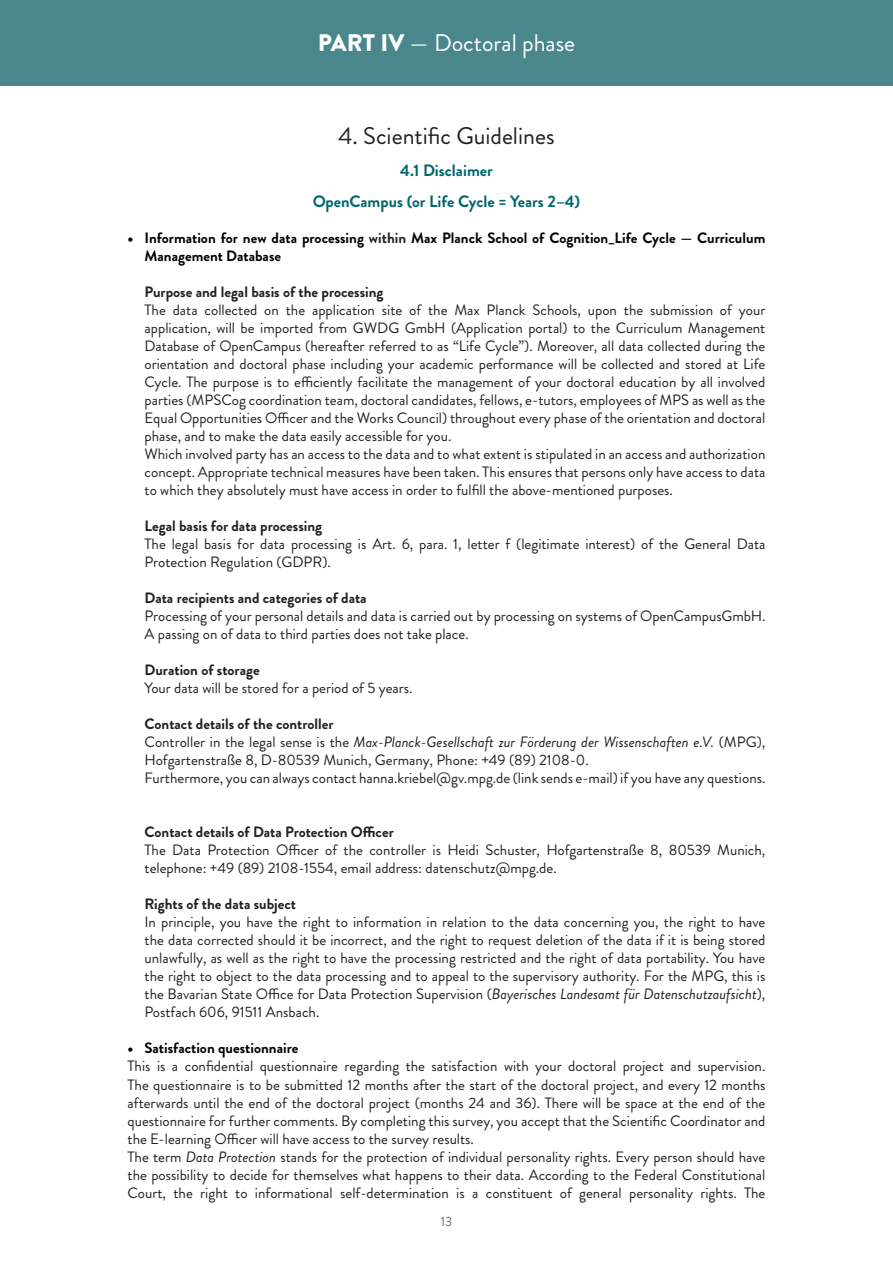
<style>
.page{position:relative;width:893px;height:1263px;background:#fff}
.page>*{position:absolute;margin:0;border:0;box-sizing:border-box;transform-origin:0 0}
.t1{font:24px "Brandon Grotesque";color:#231f20}
.t2{font:24px "Brandon Grotesque";color:#fff}
.t3{font:700 16.5px/31.5px "Brandon Grotesque";color:#00676c;text-align:center}
.t4{font:15px/18px "Brandon Grotesque";color:#231f20}
.t5{font:700 15px "Brandon Grotesque";color:#231f20}
.t6{font:700 15px/18px "Brandon Grotesque";color:#000}
.t7{font:13.5px "Brandon Grotesque";color:#6c6d70}
.s1{font-weight:900}
.s2{color:#231f20}
.s3{font-weight:700}
.s4{font-style:italic}
.s5{font-weight:900;color:#000}
.s6{font-weight:700;color:#000}
</style>
<div class="page">
<div style="left:0;top:0;width:893px;height:85px;background:#4a878c"></div>
<h1 class="t2" style="left:318px;top:26px;width:259px"><span class="s1">PART IV</span> — Doctoral phase</h1>
<h1 class="t1" style="left:338px;top:120px;width:218px">4. Scientific Guidelines</h1>
<p class="t3" style="left:313px;top:155px;width:269px">4.1 Disclaimer<br>OpenCampus (or Life Cycle = Years 2–4)</p>
<p class="t6" style="left:145px;top:229px;width:622px;text-indent:-17px"><span class="s1">•</span> Information for new data processing <span class="s2">within</span> Max Planck School of Cognition_Life Cycle — Curriculum<br>Management Database</p>
<p class="t5" style="left:145px;top:282px;width:240px">Purpose and legal basis of the processing</p>
<p class="t4" style="left:145px;top:301px;width:622px">The data collected on the application site of the Max Planck Schools, upon the submission of your application, will be imported from GWDG GmbH (Application portal) to the Curriculum Management Database of OpenCampus (hereafter referred to as “Life Cycle”). Moreover, all data collected during the orientation and doctoral phase including your academic performance will be collected and stored at Life Cycle. The purpose is to efficiently facilitate the management of your doctoral education by all involved parties (MPSCog coordination team, doctoral candidates, fellows, e-tutors, employees of MPS as well as the Equal Opportunities Officer and the Works Council) throughout every phase of the orientation and doctoral phase, and to make the data easily accessible for you.<br>Which involved party has an access to the data and to what extent is stipulated in an access and authorization concept. Appropriate technical measures have been taken. This ensures that persons only have access to data to which they absolutely must have access in order to fulfill the above-mentioned purposes.</p>
<p class="t5" style="left:145px;top:516px;width:179px">Legal basis for data processing</p>
<p class="t4" style="left:145px;top:535px;width:622px">The legal basis for data processing is Art. 6, para. 1, letter f (legitimate interest) of the General Data<br>Protection Regulation (GDPR).</p>
<p class="t5" style="left:145px;top:588px;width:224px">Data recipients and categories of data</p>
<p class="t4" style="left:145px;top:607px;width:622px">Processing of your personal details and data is carried out by processing on systems of OpenCampusGmbH.<br>A passing on of data to third parties does not take place.</p>
<p class="t5" style="left:145px;top:660px;width:117px">Duration of storage</p>
<p class="t4" style="left:145px;top:679px;width:270px">Your data will be stored for a period of 5 years.</p>
<p class="t4" style="left:145px;top:715px;width:622px"><span class="s3">Contact details of the controller<br></span>Controller in the legal sense is the <span class="s4">Max-Planck-Gesellschaft zur Förderung der Wissenschaften e.V.</span> (MPG), Hofgartenstraße 8, D-80539 Munich, Germany, Phone: +49 (89) 2108-0.<br>Furthermore, you can always contact hanna.kriebel@gv.mpg.de (link sends e-mail) if you have any questions.</p>
<p class="t5" style="left:145px;top:822px;width:251px">Contact details of Data Protection Officer</p>
<p class="t4" style="left:145px;top:841px;width:622px">The Data Protection Officer of the controller is Heidi Schuster, Hofgartenstraße 8, 80539 Munich, telephone: +49 (89) 2108-1554, email address: datenschutz@mpg.de.</p>
<p class="t5" style="left:145px;top:894px;width:153px">Rights of the data subject</p>
<p class="t4" style="left:145px;top:913px;width:622px;text-align:justify">In principle, you have the right to information in relation to the data concerning you, the right to have the data corrected should it be incorrect, and the right to request deletion of the data if it is being stored unlawfully, as well as the right to have the processing restricted and the right of data portability. You have the right to object to the data processing and to appeal to the supervisory authority. For the MPG, this is the Bavarian State Office for Data Protection Supervision (<span class="s4">Bayerisches Landesamt für Datenschutzaufsicht</span>), Postfach 606, 91511 Ansbach.</p>
<p class="t4" style="left:128px;top:1039px;width:639px"><span class="s5">•</span> <span class="s6">Satisfaction questionnaire<br></span>This is a confidential questionnaire regarding the satisfaction with your doctoral project and supervision.<br>The questionnaire is to be submitted 12 months after the start of the doctoral project, and every 12 months afterwards until the end of the doctoral project (months 24 and 36). There will be space at the end of the questionnaire for further comments. By completing this survey, you accept that the Scientific Coordinator and the E-learning Officer will have access to the survey results.<br>The term <span class="s4">Data Protection</span> stands for the protection of individual personality rights. Every person should have the possibility to decide for themselves what happens to their data. According to the Federal Constitutional Court, the right to informational self-determination is a constituent of general personality rights. The</p>
<p class="t7" style="left:441px;top:1212px;width:13px">13</p>
</div>
